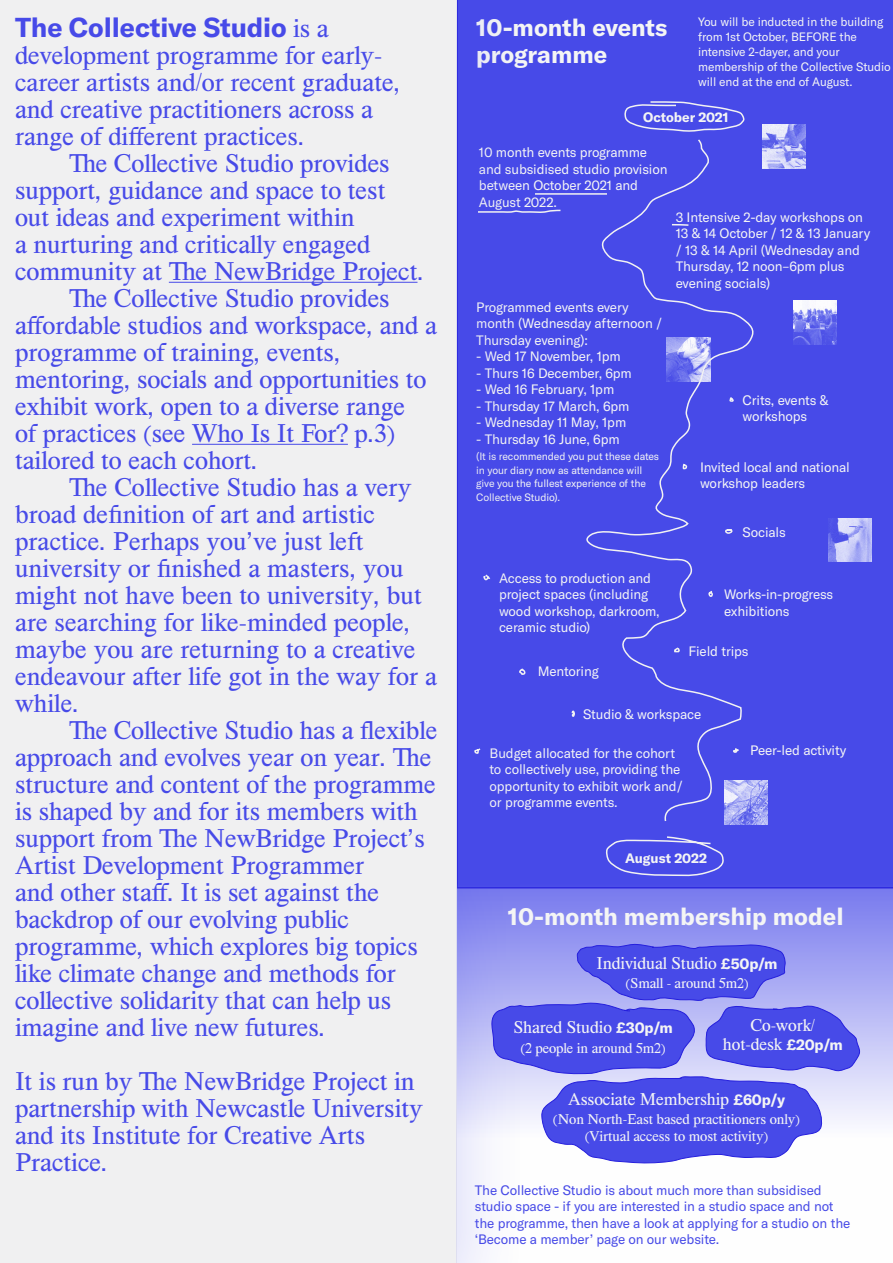
<style>
.page{position:relative;width:893px;height:1263px;background:#fff}
.page>*{position:absolute;margin:0;border:0;box-sizing:border-box;transform-origin:0 0}
.t1{font:27px/27px "Happy Timesatthe IKOB";letter-spacing:-.005em;color:#474ae8}
.t2{font:700 24px/27px "GT America";color:#f4f5f5}
.t3{font:18px "Happy Timesatthe IKOB";letter-spacing:-.01em;color:#f4f5f5}
.t4{font:15px "Happy Timesatthe IKOB";letter-spacing:-.01em;color:#f4f5f5}
.t5{font:13.5px/16.5px "GT America";letter-spacing:-.01em;color:#f4f5f5}
.t6{font:13.5px/16.5px "GT America";letter-spacing:-.01em;color:#474ae7}
.t7{font:700 13.5px "GT America";color:#f4f5f5}
.t8{font:12px/15px "GT America";letter-spacing:-.01em;color:#f4f5f5}
.t9{font:10.5px/13.5px "GT America";letter-spacing:-.01em;color:#f4f5f5}
.s1{font-family:"GT America";font-weight:700}
.s2{font-family:"GT America";font-weight:700;font-size:15px}
</style>
<div class="page">
<svg style="left:530px;top:888px;width:363px;height:234px;background:#9395f1"></svg>
<div style="left:530px;top:0;width:363px;height:888px;background:#474ae8"></div>
<img style="left:793px;top:301px;width:43px;height:43px">
<img style="left:828px;top:518px;width:44px;height:44px">
<img style="left:724px;top:780px;width:43px;height:44px">
<img style="left:762px;top:125px;width:44px;height:43px">
<svg style="left:455px;top:0;width:75px;height:1263px;background:#696ceb"></svg>
<div style="left:0;top:0;width:455px;height:1263px;background:#f4f5f5"></div>
<hr style="left:169px;top:282px;width:248px;height:1px;background:#474ae8">
<hr style="left:192px;top:444px;width:156px;height:1px;background:#474ae8">
<svg style="left:491px;top:943px;width:369px;height:221px;background:#7a7ced"></svg>
<svg style="left:623px;top:100px;width:123px;height:32px;background:#595ce8"></svg>
<svg style="left:604px;top:835px;width:121px;height:42px;background:#5658e8"></svg>
<svg style="left:518px;top:668px;width:8px;height:7px"></svg>
<svg style="left:571px;top:710px;width:5px;height:8px"></svg>
<svg style="left:474px;top:747px;width:8px;height:7px"></svg>
<hr style="left:535px;top:193px;width:72px;height:2px;background:#f2f2f2">
<svg style="left:476px;top:209px;width:86px;height:4px"></svg>
<svg style="left:483px;top:573px;width:8px;height:7px"></svg>
<div style="left:583px;top:138px;width:172px;height:685px;background:#474ae8"></div>
<p class="t1" style="left:15px;top:14px;width:387px"><span class="s1">The Collective Studio</span> is a development programme for early&shy;career artists and/or recent graduate, and creative practitioners across a range of different practices.</p>
<p class="t1" style="left:15px;top:149px;width:411px;text-indent:54px">The Collective Studio provides support, guidance and space to test out ideas and experiment within<br>a nurturing and critically engaged community at The NewBridge Project.</p>
<p class="t1" style="left:15px;top:284px;width:424px;text-indent:54px">The Collective Studio provides affordable studios and workspace, and a programme of training, events,</p>
<p class="t1" style="left:15px;top:365px;width:413px">mentoring, socials and opportunities to exhibit work, open to a diverse range of practices (see Who Is It For? p.3) tailored to each cohort.</p>
<p class="t1" style="left:15px;top:473px;width:424px;text-indent:54px">The Collective Studio has a very broad definition of art and artistic practice. Perhaps you’ve just left university or finished a masters, you might not have been to university, but are searching for like-minded people, maybe you are returning to a creative endeavour after life got in the way for a while.</p>
<p class="t1" style="left:15px;top:716px;width:424px;text-indent:54px">The Collective Studio has a flexible approach and evolves year on year. The structure and content of the programme is shaped by and for its members with support from The NewBridge Project’s Artist Development Programmer<br>and other staff. It is set against the backdrop of our evolving public programme, which explores big topics like climate change and methods for collective solidarity that can help us imagine and live new futures.</p>
<p class="t1" style="left:15px;top:1067px;width:409px">It is run by The NewBridge Project in partnership with Newcastle University and its Institute for Creative Arts<br>Practice.</p>
<p class="t2" style="left:476px;top:13px;width:193px">10-month events programme</p>
<p class="t8" style="left:698px;top:14px;width:194px">You will be inducted in the building from 1st October, BEFORE the intensive 2-dayer, and your membership of the Collective Studio will end at the end of August.</p>
<p class="t7" style="left:643px;top:109px;width:87px">October 2021</p>
<p class="t5" style="left:479px;top:144px;width:190px">10 month events programme and subsidised studio provision between October 2021 and<br>August 2022.</p>
<p class="t5" style="left:476px;top:299px;width:187px">Programmed events every month (Wednesday afternoon /<br>Thursday evening):</p>
<p class="t5" style="left:476px;top:348px;width:146px">- Wed 17 November, 1pm</p>
<p class="t5" style="left:476px;top:365px;width:157px">- Thurs 16 December, 6pm</p>
<p class="t5" style="left:476px;top:381px;width:140px">- Wed 16 February, 1pm</p>
<p class="t5" style="left:476px;top:398px;width:155px">- Thursday 17 March, 6pm</p>
<p class="t5" style="left:476px;top:414px;width:152px">- Wednesday 11 May, 1pm</p>
<p class="t5" style="left:476px;top:431px;width:145px">- Thursday 16 June, 6pm</p>
<p class="t9" style="left:476px;top:450px;width:184px">(It is recommended you put these dates in your diary now as attendance will give you the fullest experience of the Collective Studio).</p>
<p class="t5" style="left:676px;top:208px;width:189px">3 Intensive 2-day workshops on</p>
<p class="t5" style="left:676px;top:225px;width:196px">13 &amp; 14 October / 12 &amp; 13 January / 13 &amp; 14 April (Wednesday and<br>Thursday, 12 noon–6pm plus evening socials)</p>
<p class="t5" style="left:743px;top:392px;width:87px">Crits, events &amp;</p>
<p class="t5" style="left:743px;top:408px;width:66px">workshops</p>
<p class="t5" style="left:700px;top:459px;width:151px">Invited local and national workshop leaders</p>
<p class="t5" style="left:742px;top:524px;width:45px">Socials</p>
<p class="t5" style="left:499px;top:570px;width:162px">Access to production and project spaces (including wood workshop, darkroom, ceramic studio)</p>
<p class="t5" style="left:724px;top:586px;width:111px">Works-in-progress exhibitions</p>
<p class="t5" style="left:688px;top:643px;width:62px">Field trips</p>
<p class="t5" style="left:538px;top:663px;width:63px">Mentoring</p>
<p class="t5" style="left:583px;top:706px;width:120px">Studio &amp; workspace</p>
<p class="t5" style="left:490px;top:745px;width:187px">Budget allocated for the cohort</p>
<p class="t5" style="left:750px;top:742px;width:98px">Peer-led activity</p>
<p class="t5" style="left:490px;top:761px;width:195px">to collectively use, providing the opportunity to exhibit work and/ or programme events.</p>
<p class="t7" style="left:625px;top:850px;width:83px">August 2022</p>
<p class="t2" style="left:508px;top:903px;width:338px">10-month membership model</p>
<p class="t3" style="left:596px;top:952px;width:183px">Individual Studio <span class="s2">£50p/m</span></p>
<p class="t4" style="left:625px;top:974px;width:125px">(Small - around 5m2)</p>
<p class="t3" style="left:513px;top:1017px;width:161px">Shared Studio <span class="s2">£30p/m</span></p>
<p class="t4" style="left:520px;top:1039px;width:147px">(2 people in around 5m2)</p>
<p class="t3" style="left:750px;top:1014px;width:66px">Co-work/</p>
<p class="t3" style="left:723px;top:1034px;width:121px">hot-desk <span class="s2">£20p/m</span></p>
<p class="t3" style="left:568px;top:1088px;width:219px">Associate Membership <span class="s2">£60p/y</span></p>
<p class="t4" style="left:553px;top:1110px;width:249px">(Non North-East based practitioners only)</p>
<p class="t4" style="left:585px;top:1127px;width:185px">(Virtual access to most activity)</p>
<p class="t6" style="left:475px;top:1181px;width:377px">The Collective Studio is about much more than subsidised studio space - if you are interested in a studio space and not the programme, then have a look at applying for a studio on the ‘Become a member’ page on our website.</p>
</div>
